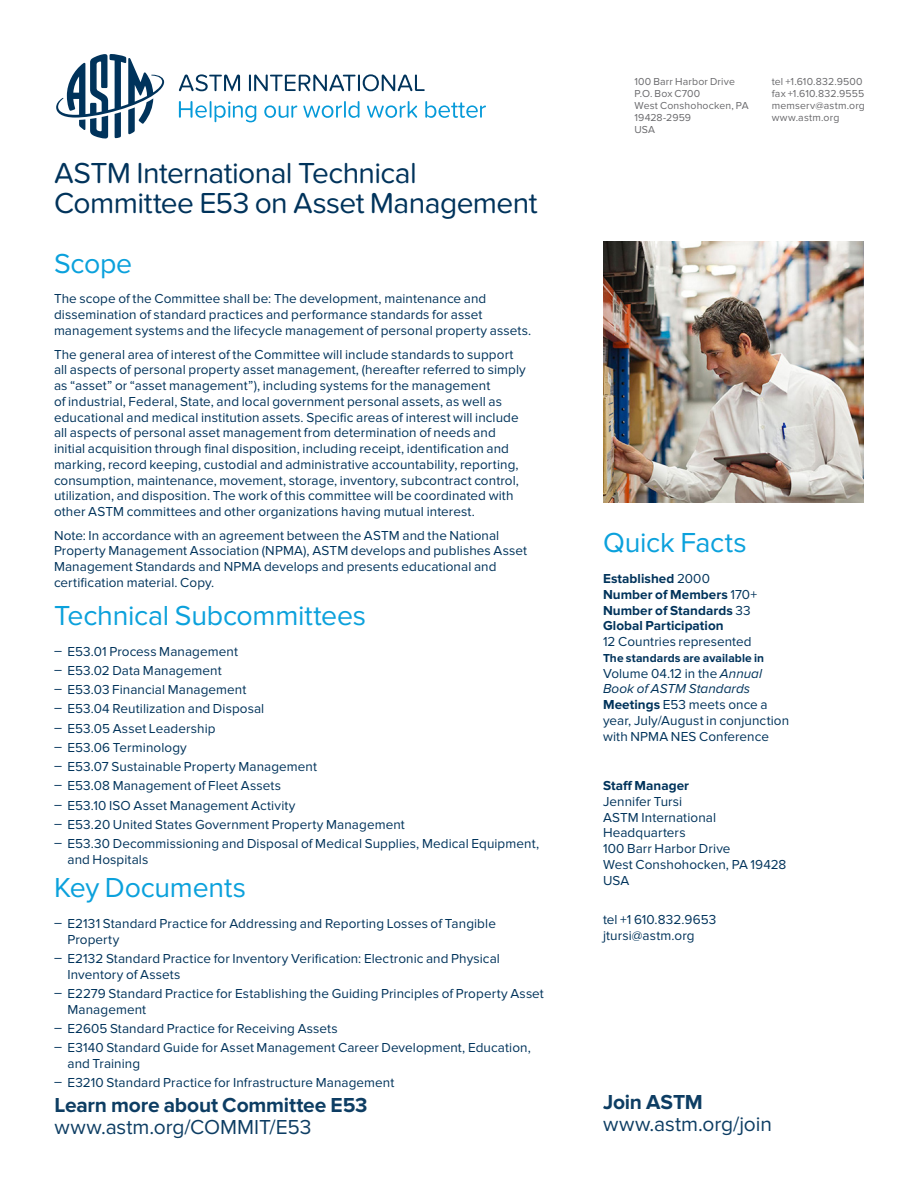
<style>
.page{position:relative;width:918px;height:1188px;background:#fff}
.page>*{position:absolute;margin:0;border:0;box-sizing:border-box;transform-origin:0 0}
.Title_20_20pt_Soft_R{font:30px/30px "Proxima Nova Soft";letter-spacing:-.02em;color:#00335b}
._19_20pt_Regular{font:28.5px "Proxima Nova";letter-spacing:-.01em;color:#0ba1dc}
.t1{font:21px "Proxima Nova";letter-spacing:-.005em;color:#00335b}
.t2{font:700 21px "Proxima Nova";letter-spacing:-.01em;color:#00335b}
.Body_Text_9_10_5pt_R{font:13.5px/15.8px "Proxima Nova";letter-spacing:.005em;color:#00335b}
.Body_Text_9_10_5pt_R-2{font:700 13.5px/15.8px "Proxima Nova";letter-spacing:.005em;color:#00335b}
.Body_Subhead_9_10_5p{font:700 13.5px "Proxima Nova";letter-spacing:.005em;color:#00335b}
.Body_Text_9_10_5pt_R-3{font:700 12px "Proxima Nova";letter-spacing:.005em;color:#00335b}
.Caption_7_8pt_Regula{font:10.5px/12px "Proxima Nova";letter-spacing:.015em;color:#69696c}
.s1{font-weight:400}
.s2{font-style:italic}
.s3{font-weight:700}
</style>
<div class="page">
<svg style="left:179px;top:74px;width:61px;height:17px"></svg>
<svg style="left:249px;top:74px;width:176px;height:17px"></svg>
<svg style="left:179px;top:101px;width:77px;height:21px"></svg>
<svg style="left:264px;top:105px;width:33px;height:13px"></svg>
<svg style="left:303px;top:101px;width:56px;height:17px"></svg>
<svg style="left:367px;top:101px;width:50px;height:17px"></svg>
<svg style="left:425px;top:101px;width:61px;height:17px"></svg>
<svg style="left:56px;top:54px;width:108px;height:85px"></svg>
<img style="left:603px;top:242px;width:261px;height:261px">
<p class="Title_20_20pt_Soft_R" style="left:54px;top:158px;width:485px">ASTM International Technical<br>Committee E53 on Asset Management</p>
<p class="_19_20pt_Regular" style="left:54px;top:247px;width:80px">Scope</p>
<p class="Body_Text_9_10_5pt_R" style="left:54px;top:291px;width:479px">The scope of the Committee shall be: The development, maintenance and dissemination of standard practices and performance standards for asset management systems and the lifecycle management of personal property assets.</p>
<p class="Body_Text_9_10_5pt_R" style="left:54px;top:346px;width:473px">The general area of interest of the Committee will include standards to support all aspects of personal property asset management, (hereafter referred to simply as “asset” or “asset management”), including systems for the management<br>of industrial, Federal, State, and local government personal assets, as well as educational and medical institution assets. Specific areas of interest will include all aspects of personal asset management from determination of needs and initial acquisition through final disposition, including receipt, identification and marking, record keeping, custodial and administrative accountability, reporting, consumption, maintenance, movement, storage, inventory, subcontract control, utilization, and disposition. The work of this committee will be coordinated with other ASTM committees and other organizations having mutual interest.</p>
<p class="Body_Text_9_10_5pt_R" style="left:54px;top:528px;width:475px">Note: In accordance with an agreement between the ASTM and the National Property Management Association (NPMA), ASTM develops and publishes Asset Management Standards and NPMA develops and presents educational and certification material. Copy.</p>
<p class="_19_20pt_Regular" style="left:54px;top:599px;width:314px">Technical Subcommittees</p>
<p class="Body_Text_9_10_5pt_R" style="left:54px;top:643px;width:186px">ͽ E53.01 Process Management</p>
<p class="Body_Text_9_10_5pt_R" style="left:54px;top:663px;width:169px">ͽ E53.02 Data Management</p>
<p class="Body_Text_9_10_5pt_R" style="left:54px;top:682px;width:194px">ͽ E53.03 Financial Management</p>
<p class="Body_Text_9_10_5pt_R" style="left:54px;top:701px;width:212px">ͽ E53.04 Reutilization and Disposal</p>
<p class="Body_Text_9_10_5pt_R" style="left:54px;top:720px;width:163px">ͽ E53.05 Asset Leadership</p>
<p class="Body_Text_9_10_5pt_R" style="left:54px;top:740px;width:134px">ͽ E53.06 Terminology</p>
<p class="Body_Text_9_10_5pt_R" style="left:54px;top:759px;width:265px">ͽ E53.07 Sustainable Property Management</p>
<p class="Body_Text_9_10_5pt_R" style="left:54px;top:778px;width:229px">ͽ E53.08 Management of Fleet Assets</p>
<p class="Body_Text_9_10_5pt_R" style="left:54px;top:797px;width:243px">ͽ E53.10 ISO Asset Management Activity</p>
<p class="Body_Text_9_10_5pt_R" style="left:54px;top:817px;width:352px">ͽ E53.20 United States Government Property Management</p>
<p class="Body_Text_9_10_5pt_R" style="left:68px;top:836px;width:473px;text-indent:-14px">ͽ E53.30 Decommissioning and Disposal of Medical Supplies, Medical Equipment, and Hospitals</p>
<p class="_19_20pt_Regular" style="left:54px;top:872px;width:194px">Key Documents</p>
<p class="Body_Text_9_10_5pt_R" style="left:68px;top:916px;width:430px;text-indent:-14px">ͽ E2131 Standard Practice for Addressing and Reporting Losses of Tangible<br>Property</p>
<p class="Body_Text_9_10_5pt_R" style="left:68px;top:951px;width:434px;text-indent:-14px">ͽ E2132 Standard Practice for Inventory Verification: Electronic and Physical<br>Inventory of Assets</p>
<p class="Body_Text_9_10_5pt_R" style="left:68px;top:986px;width:478px;text-indent:-14px">ͽ E2279 Standard Practice for Establishing the Guiding Principles of Property Asset<br>Management</p>
<p class="Body_Text_9_10_5pt_R" style="left:54px;top:1021px;width:285px">ͽ E2605 Standard Practice for Receiving Assets</p>
<p class="Body_Text_9_10_5pt_R" style="left:68px;top:1040px;width:465px;text-indent:-14px">ͽ E3140 Standard Guide for Asset Management Career Development, Education, and Training</p>
<p class="Body_Text_9_10_5pt_R" style="left:54px;top:1075px;width:342px">ͽ E3210 Standard Practice for Infrastructure Management</p>
<h3 class="t2" style="left:54px;top:1092px;width:315px">Learn more about Committee E53</h3>
<h3 class="t1" style="left:54px;top:1115px;width:259px">www.astm.org/COMMIT/E53</h3>
<p class="Caption_7_8pt_Regula" style="left:634px;top:76px;width:116px">100 Barr Harbor Drive<br>P.O. Box C700<br>West Conshohocken, PA<br>19428-2959<br>USA</p>
<p class="Caption_7_8pt_Regula" style="left:772px;top:76px;width:95px">tel +1.610.832.9500 fax +1.610.832.9555 memserv@astm.org www.astm.org</p>
<p class="_19_20pt_Regular" style="left:603px;top:527px;width:145px">Quick Facts</p>
<p class="Body_Text_9_10_5pt_R-2" style="left:603px;top:571px;width:156px">Established <span class="s1">2000<br></span>Number of Members <span class="s1">170+<br></span>Number of Standards <span class="s1">33<br></span>Global Participation<br><span class="s1">12 Countries represented</span></p>
<p class="Body_Text_9_10_5pt_R-3" style="left:603px;top:651px;width:163px">The standards are available in</p>
<p class="Body_Text_9_10_5pt_R" style="left:603px;top:666px;width:188px">Volume 04.12 in the <span class="s2">Annual<br>Book of ASTM Standards<br></span><span class="s3">Meetings</span> E53 meets once a year, July/August in conjunction with NPMA NES Conference</p>
<p class="Body_Subhead_9_10_5p" style="left:603px;top:778px;width:88px">Staff Manager</p>
<p class="Body_Text_9_10_5pt_R" style="left:603px;top:794px;width:185px">Jennifer Tursi<br>ASTM International<br>Headquarters<br>100 Barr Harbor Drive<br>West Conshohocken, PA 19428<br>USA</p>
<p class="Body_Text_9_10_5pt_R" style="left:603px;top:912px;width:115px">tel +1 610.832.9653 jtursi@astm.org</p>
<h3 class="t2" style="left:603px;top:1089px;width:101px">Join ASTM</h3>
<h3 class="t1" style="left:603px;top:1112px;width:170px">www.astm.org/join</h3>
</div>
